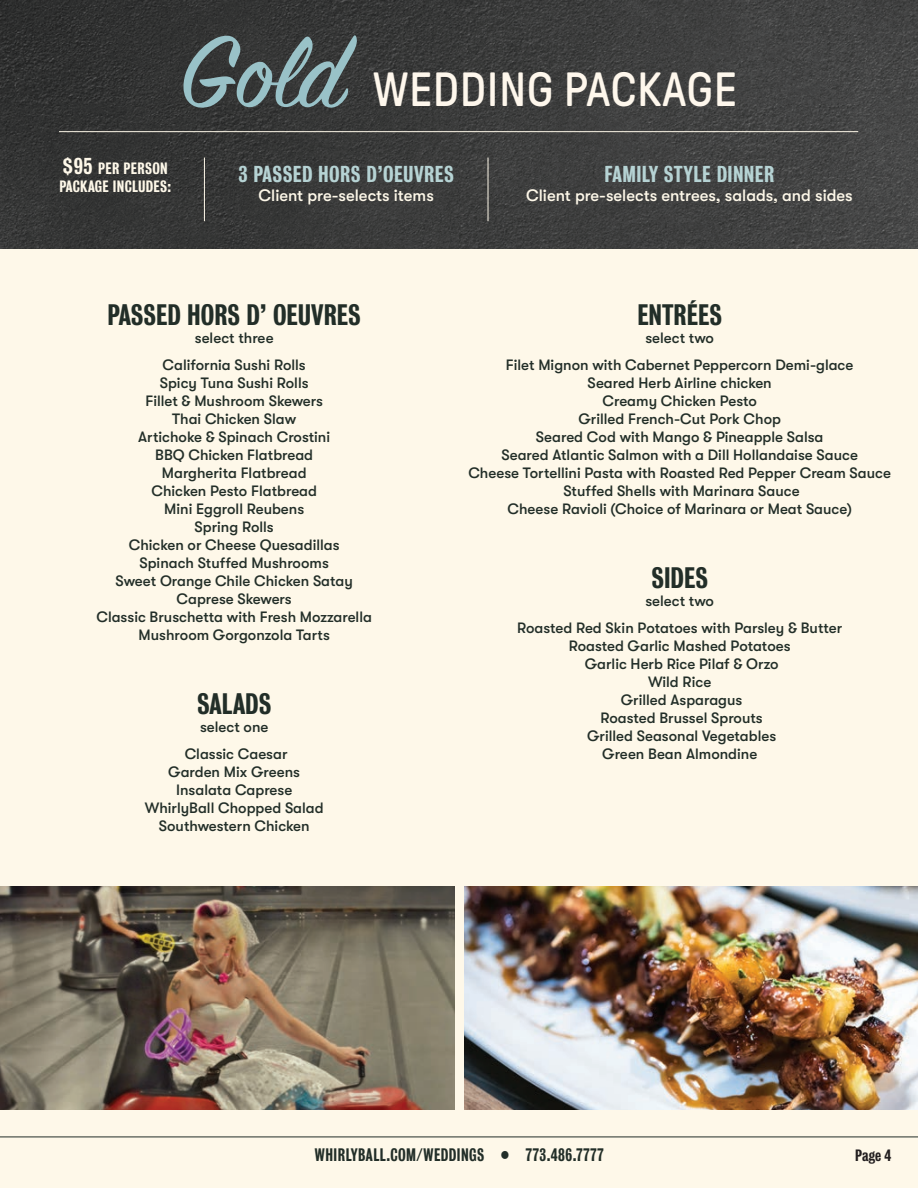
<style>
.page{position:relative;width:918px;height:1188px;background:#fef8e9}
.page>*{position:absolute;margin:0;border:0;box-sizing:border-box;transform-origin:0 0}
.t1{font:112.5px "Sign Painter House Script";color:#99c2c8}
.t2{font:48px "GT Pressura";letter-spacing:.01em;color:#fef7ec}
.t3{font:500 27px "Bureau Grot Condensed";color:#222e28}
.t4{font:500 21px "Bureau Grot Condensed";letter-spacing:.02em;color:#b6d3d4}
.t5{font:500 16.5px "GT Walsheim";color:#fef8e9}
.t6{font:500 16.5px "Bureau Grot Condensed";letter-spacing:.03em;color:#222e28;scale:.93 1}
.t7{font:500 15px/18px "GT Walsheim";color:#222e28;text-align:center}
.t8{font:500 15px/18px "Bureau Grot Condensed";letter-spacing:.02em;color:#fef8e9}
.t9{font:500 15px "Bureau Grot Condensed";color:#231f20}
.s1{font-size:21px}
</style>
<div class="page">
<img style="left:0;top:0;width:918px;height:248px">
<img style="left:0;top:887px;width:455px;height:223px">
<img style="left:464px;top:887px;width:454px;height:223px">
<hr style="left:204px;top:158px;width:1px;height:63px;background:#fef8e9">
<hr style="left:488px;top:158px;width:1px;height:63px;background:#fef8e9">
<hr style="left:59px;top:131px;width:799px;height:1px;background:#fef8e9">
<hr style="left:0;top:1137px;width:918px;height:1px;background:#222e28">
<h1 class="t1" style="left:180px;top:3px;width:166px">Gold</h1>
<h2 class="t2" style="left:373px;top:64px;width:366px">WEDDING PACKAGE</h2>
<p class="t8" style="left:59px;top:160px;width:113px"><span class="s1">$95</span> PER PERSON<br>PACKAGE INCLUDES:</p>
<h3 class="t4" style="left:238px;top:161px;width:217px">3 PASSED HORS D’OEUVRES</h3>
<p class="t5" style="left:259px;top:186px;width:177px">Client pre-selects items</p>
<h3 class="t4" style="left:605px;top:161px;width:171px">FAMILY STYLE DINNER</h3>
<p class="t5" style="left:526px;top:186px;width:328px">Client pre-selects entrees, salads, and sides</p>
<h3 class="t3" style="left:108px;top:299px;width:255px">PASSED HORS D’ OEUVRES</h3>
<p class="t7" style="left:195px;top:329px;width:80px">select three</p>
<p class="t7" style="left:96px;top:356px;width:277px">California Sushi Rolls<br>Spicy Tuna Sushi Rolls<br>Fillet &amp; Mushroom Skewers<br>Thai Chicken Slaw<br>Artichoke &amp; Spinach Crostini<br>BBQ Chicken Flatbread<br>Margherita Flatbread<br>Chicken Pesto Flatbread<br>Mini Eggroll Reubens<br>Spring Rolls<br>Chicken or Cheese Quesadillas<br>Spinach Stuffed Mushrooms<br>Sweet Orange Chile Chicken Satay<br>Caprese Skewers<br>Classic Bruschetta with Fresh Mozzarella<br>Mushroom Gorgonzola Tarts</p>
<h3 class="t3" style="left:197px;top:688px;width:76px">SALADS</h3>
<p class="t7" style="left:200px;top:718px;width:70px">select one</p>
<p class="t7" style="left:145px;top:745px;width:180px">Classic Caesar<br>Garden Mix Greens<br>Insalata Caprese<br>WhirlyBall Chopped Salad<br>Southwestern Chicken</p>
<h3 class="t3" style="left:637px;top:299px;width:86px">ENTRÉES</h3>
<p class="t7" style="left:645px;top:329px;width:70px">select two</p>
<p class="t7" style="left:468px;top:356px;width:424px">Filet Mignon with Cabernet Peppercorn Demi-glace<br>Seared Herb Airline chicken<br>Creamy Chicken Pesto<br>Grilled French-Cut Pork Chop<br>Seared Cod with Mango &amp; Pineapple Salsa<br>Seared Atlantic Salmon with a Dill Hollandaise Sauce<br>Cheese Tortellini Pasta with Roasted Red Pepper Cream Sauce Stuffed Shells with Marinara Sauce<br>Cheese Ravioli (Choice of Marinara or Meat Sauce)</p>
<h3 class="t3" style="left:651px;top:562px;width:58px">SIDES</h3>
<p class="t7" style="left:645px;top:592px;width:70px">select two</p>
<p class="t7" style="left:517px;top:619px;width:327px">Roasted Red Skin Potatoes with Parsley &amp; Butter<br>Roasted Garlic Mashed Potatoes<br>Garlic Herb Rice Pilaf &amp; Orzo<br>Wild Rice<br>Grilled Asparagus<br>Roasted Brussel Sprouts<br>Grilled Seasonal Vegetables<br>Green Bean Almondine</p>
<p class="t6" style="left:315px;top:1145px;width:312px">WHIRLYBALL.COM/WEDDINGS • 773.486.7777</p>
<p class="t9" style="left:855px;top:1147px;width:38px">Page 4</p>
</div>
